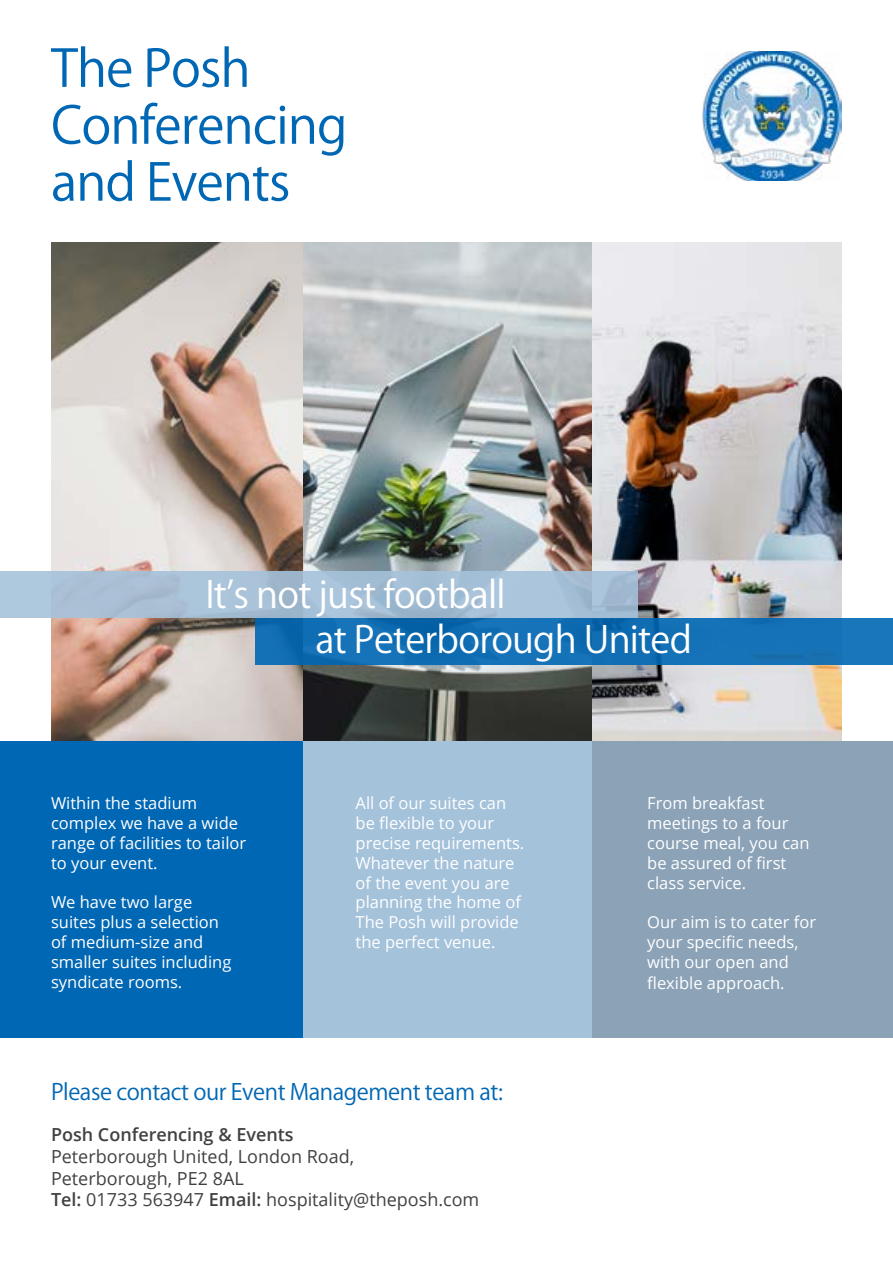
<style>
.page{position:relative;width:893px;height:1263px;background:#fff}
.page>*{position:absolute;margin:0;border:0;box-sizing:border-box;transform-origin:0 0}
.t1{font:50.7px/56.8px "Koz Go Pr 6 N";letter-spacing:-.02em;color:#0067b4}
.t2{font:36.75px "Koz Go Pr 6 N";letter-spacing:-.02em;color:#fff}
.t3{font:22.35px "Koz Go Pr 6 N";letter-spacing:-.02em;color:#0067b4}
.t4{font:18px/21.6px "Open Sans";color:#414042}
.t5{font:600 18px "Open Sans";color:#414042}
.t6{font:16.5px/19.8px "Open Sans";color:#fff}
.s1{font-weight:600}
</style>
<div class="page">
<img style="left:703px;top:51px;width:139px;height:130px">
<img style="left:51px;top:242px;width:252px;height:499px">
<img style="left:303px;top:242px;width:289px;height:499px">
<img style="left:592px;top:242px;width:250px;height:498px">
<svg style="left:256px;top:618px;width:637px;height:47px;background:#126fb4"></svg>
<div style="left:0;top:571px;width:637px;height:47px;background:#a5c2db"></div>
<div style="left:0;top:741px;width:304px;height:296px;background:#0067b4"></div>
<div style="left:304px;top:741px;width:288px;height:296px;background:#a5c2db"></div>
<div style="left:592px;top:741px;width:301px;height:296px;background:#8ba2b7"></div>
<h1 class="t1" style="left:51px;top:41px;width:298px">The Posh<br>Conferencing and Events</h1>
<h2 class="t2" style="left:205px;top:573px;width:302px">It’s not just football</h2>
<p class="t6" style="left:51px;top:793px;width:197px">Within the stadium complex we have a wide range of facilities to tailor to your event.</p>
<p class="t6" style="left:51px;top:892px;width:182px">We have two large suites plus a selection of medium-size and smaller suites including syndicate rooms.</p>
<h2 class="t2" style="left:315px;top:618px;width:378px">at Peterborough United</h2>
<p class="t6" style="left:356px;top:793px;width:170px">All of our suites can be flexible to your precise requirements.<br>Whatever the nature of the event you are planning the home of<br>The Posh will provide the perfect venue.</p>
<p class="t6" style="left:647px;top:793px;width:164px">From breakfast meetings to a four course meal, you can be assured of first class service.</p>
<p class="t6" style="left:647px;top:912px;width:170px">Our aim is to cater for your specific needs, with our open and</p>
<p class="t6" style="left:647px;top:973px;width:139px">flexible approach.</p>
<h3 class="t3" style="left:51px;top:1079px;width:453px">Please contact our Event Management team at:</h3>
<p class="t5" style="left:51px;top:1122px;width:244px">Posh Conferencing &amp; Events</p>
<p class="t4" style="left:51px;top:1145px;width:430px">Peterborough United, London Road,<br>Peterborough, PE2 8AL<br><span class="s1">Tel:</span> 01733 563947 <span class="s1">Email:</span> hospitality@theposh.com</p>
</div>
